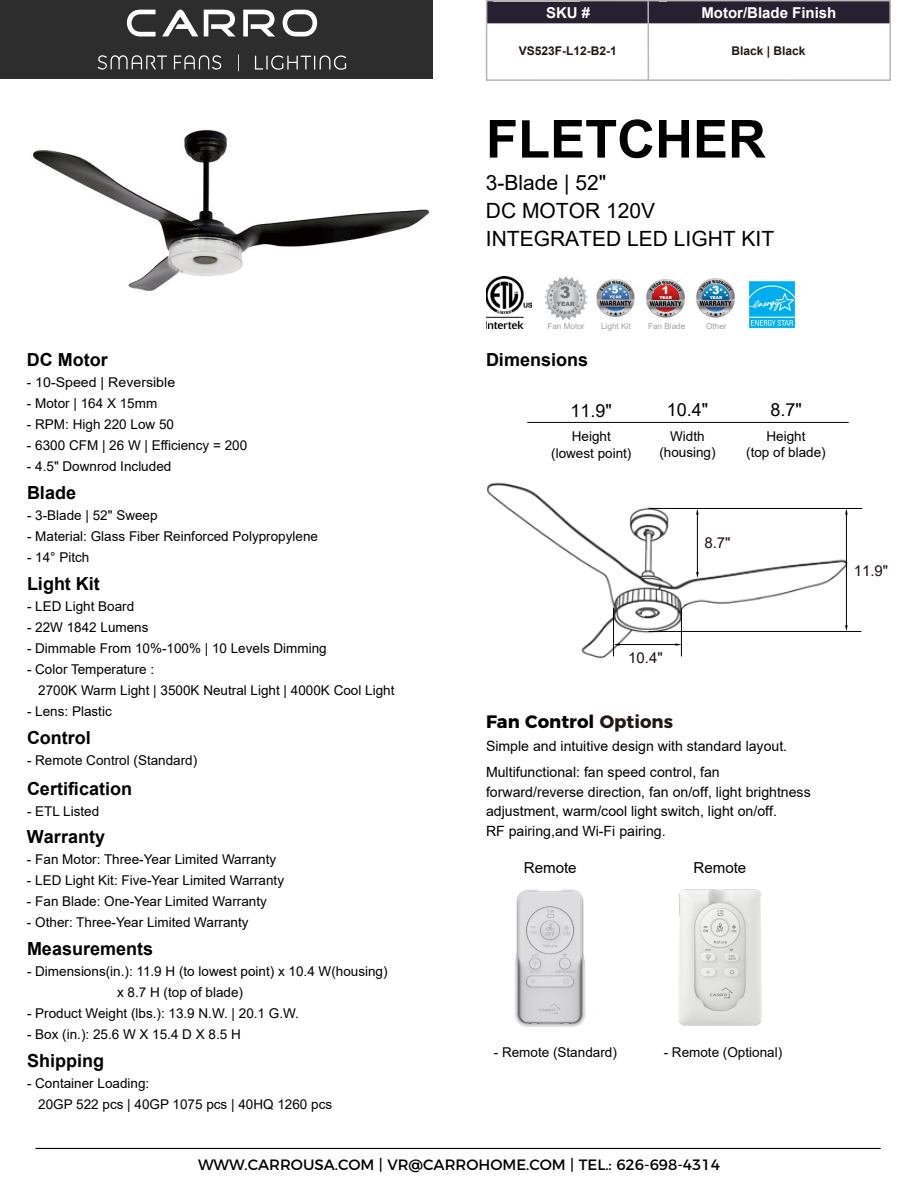
<style>
.page{position:relative;width:918px;height:1188px;background:#fff}
.page>*{position:absolute;margin:0;border:0;box-sizing:border-box;transform-origin:0 0}
.t1{font:700 52.5px "Arial";color:#000}
.t2{font:21px/28px "Arial";color:#000}
.t3{font:700 18px "Arial";color:#000}
.t4{font:700 18px "Montserrat";color:#000}
.t5{font:18px "Arial";color:#000}
.t6{font:900 16.05px "Arial";color:#6c7278}
.t7{font:15.15px "Arial";color:#000}
.t8{font:15px "Montserrat";color:#000}
.t9{font:700 15px "Arial";color:#fff}
.t10{font:15px "Arial";color:#1c110f}
.t11{font:14.1px/19.5px "Arial";color:#000}
.t12{font:13.5px/21px "Arial";color:#000}
.t13{font:700 12px "Arial";color:#231815}
.t14{font:900 10.95px "Arial";color:#fff}
.t15{font:8.25px "Arial";color:#9f9fa0}
.t16{font:900 6px "Arial";color:#6c7278}
.t17{font:900 4.05px "Arial";color:#fff}
.s1{color:#231815}
</style>
<div class="page">
<img style="left:486px;top:482px;width:377px;height:177px">
<hr style="left:613px;top:608px;width:1px;height:48px;background:#040000">
<hr style="left:681px;top:609px;width:1px;height:47px;background:#040000">
<hr style="left:616px;top:644px;width:63px;height:1px;background:#040000">
<hr style="left:846px;top:513px;width:1px;height:114px;background:#040000">
<hr style="left:649px;top:508px;width:213px;height:1px;background:#040000">
<hr style="left:649px;top:631px;width:212px;height:1px;background:#040000">
<svg style="left:845px;top:509px;width:3px;height:6px"></svg>
<svg style="left:845px;top:625px;width:3px;height:6px"></svg>
<hr style="left:697px;top:513px;width:1px;height:62px;background:#040000">
<svg style="left:614px;top:643px;width:6px;height:3px"></svg>
<svg style="left:675px;top:643px;width:6px;height:3px"></svg>
<svg style="left:696px;top:509px;width:3px;height:6px"></svg>
<svg style="left:696px;top:572px;width:3px;height:6px"></svg>
<div style="left:0;top:0;width:432px;height:78px;background:#2d2d2d"></div>
<svg style="left:127px;top:10px;width:29px;height:26px"></svg>
<svg style="left:162px;top:10px;width:36px;height:26px"></svg>
<svg style="left:204px;top:10px;width:31px;height:26px"></svg>
<svg style="left:243px;top:10px;width:32px;height:26px"></svg>
<svg style="left:283px;top:10px;width:34px;height:26px"></svg>
<svg style="left:98px;top:55px;width:69px;height:15px"></svg>
<svg style="left:174px;top:55px;width:47px;height:15px"></svg>
<svg style="left:255px;top:55px;width:91px;height:15px"></svg>
<svg style="left:238px;top:54px;width:1px;height:17px"></svg>
<hr style="left:36px;top:1148px;width:844px;height:1px;background:#000">
<img style="left:696px;top:278px;width:39px;height:40px">
<img style="left:646px;top:279px;width:39px;height:39px">
<img style="left:486px;top:277px;width:45px;height:52px">
<img style="left:544px;top:277px;width:44px;height:43px">
<svg style="left:553px;top:285px;width:26px;height:26px"></svg>
<img style="left:596px;top:279px;width:39px;height:38px">
<svg style="left:656px;top:308px;width:20px;height:4px"></svg>
<img style="left:749px;top:281px;width:46px;height:48px">
<div style="left:488px;top:2px;width:401px;height:21px;background:#272030"></div>
<div style="left:486px;top:0;width:405px;height:81px;border:1px solid #b5b5b6"></div>
<hr style="left:647px;top:1px;width:2px;height:80px;background:#b5b5b6">
<hr style="left:527px;top:422px;width:322px;height:1px;background:#000">
<img style="left:33px;top:130px;width:397px;height:161px">
<img style="left:515px;top:889px;width:53px;height:138px">
<img style="left:568px;top:889px;width:194px;height:138px">
<svg style="left:649px;top:285px;width:30px;height:15px"></svg>
<svg style="left:699px;top:285px;width:30px;height:15px"></svg>
<p class="t9" style="left:546px;top:2px;width:46px">SKU #</p>
<p class="t9" style="left:701px;top:2px;width:137px">Motor/Blade Finish</p>
<p class="t13" style="left:519px;top:43px;width:100px">VS523F-L12-B2-1</p>
<p class="t13" style="left:731px;top:43px;width:76px">Black | Black</p>
<h1 class="t1" style="left:486px;top:102px;width:281px">FLETCHER</h1>
<h2 class="t2" style="left:486px;top:168px;width:290px">3-Blade | 52"<br>DC MOTOR 120V<br>INTEGRATED LED LIGHT KIT</h2>
<p class="t6" style="left:560px;top:281px;width:12px">3</p>
<p class="t16" style="left:556px;top:299px;width:20px">YEAR</p>
<p class="t14" style="left:662px;top:282px;width:9px">1</p>
<p class="t17" style="left:659px;top:295px;width:14px">YEAR</p>
<p class="t14" style="left:712px;top:282px;width:9px">3</p>
<p class="t17" style="left:710px;top:295px;width:14px">YEAR</p>
<h3 class="t3" style="left:27px;top:347px;width:82px">DC Motor</h3>
<p class="t12" style="left:27px;top:372px;width:150px">- 10-Speed | Reversible</p>
<p class="t12" style="left:27px;top:393px;width:132px">- Motor | 164 X 15mm</p>
<p class="t12" style="left:27px;top:414px;width:149px">- RPM: High 220 Low 50</p>
<p class="t12" style="left:27px;top:435px;width:222px">- 6300 CFM | 26 W | Efficiency = 200</p>
<p class="t12" style="left:27px;top:456px;width:146px">- 4.5" Downrod Included</p>
<h3 class="t3" style="left:27px;top:480px;width:51px">Blade</h3>
<p class="t12" style="left:27px;top:505px;width:132px">- 3-Blade | 52" Sweep</p>
<p class="t12" style="left:27px;top:526px;width:293px">- Material: Glass Fiber Reinforced Polypropylene</p>
<p class="t12" style="left:27px;top:547px;width:64px">- 14° Pitch</p>
<h3 class="t3" style="left:27px;top:571px;width:74px">Light Kit</h3>
<p class="t12" style="left:27px;top:595px;width:109px">- LED Light Board</p>
<p class="t12" style="left:27px;top:616px;width:123px">- 22W 1842 Lumens</p>
<p class="t12" style="left:27px;top:637px;width:301px">- Dimmable From 10%-100% | 10 Levels Dimming</p>
<p class="t12" style="left:38px;top:658px;width:358px;text-indent:-11px">- Color Temperature :<br>2700K Warm Light | 3500K Neutral Light | 4000K Cool Light</p>
<p class="t12" style="left:27px;top:700px;width:86px">- Lens: Plastic</p>
<h3 class="t3" style="left:27px;top:725px;width:65px">Control</h3>
<p class="t12" style="left:27px;top:750px;width:172px">- Remote Control (Standard)</p>
<h3 class="t3" style="left:27px;top:776px;width:107px">Certification</h3>
<p class="t12" style="left:27px;top:801px;width:74px">- ETL Listed</p>
<h3 class="t3" style="left:27px;top:824px;width:80px">Warranty</h3>
<p class="t12" style="left:27px;top:849px;width:251px">- Fan Motor: Three-Year Limited Warranty</p>
<p class="t12" style="left:27px;top:870px;width:259px">- LED Light Kit: Five-Year Limited Warranty</p>
<p class="t12" style="left:27px;top:891px;width:241px">- Fan Blade: One-Year Limited Warranty</p>
<p class="t12" style="left:27px;top:912px;width:223px">- Other: Three-Year Limited Warranty</p>
<h3 class="t3" style="left:27px;top:936px;width:128px">Measurements</h3>
<p class="t12" style="left:117px;top:960px;width:272px;text-indent:-90px">- Dimensions(in.): 11.9 H (to lowest point) x 10.4 W(housing) x 8.7 H (top of blade)</p>
<p class="t12" style="left:27px;top:1002px;width:273px">- Product Weight (lbs.): 13.9 N.W. | 20.1 G.W.</p>
<p class="t12" style="left:27px;top:1023px;width:215px">- Box (in.): 25.6 W X 15.4 D X 8.5 H</p>
<h3 class="t3" style="left:27px;top:1048px;width:79px">Shipping</h3>
<p class="t12" style="left:38px;top:1072px;width:295px;text-indent:-11px">- Container Loading:<br>20GP 522 pcs | 40GP 1075 pcs | 40HQ 1260 pcs</p>
<p class="t15" style="left:547px;top:321px;width:39px">Fan Motor</p>
<p class="t15" style="left:601px;top:320px;width:31px">Light Kit</p>
<p class="t15" style="left:648px;top:321px;width:39px">Fan Blade</p>
<p class="t15" style="left:706px;top:321px;width:22px">Other</p>
<h3 class="t3" style="left:486px;top:347px;width:104px">Dimensions</h3>
<h3 class="t5" style="left:571px;top:398px;width:43px">11.9"</h3>
<h3 class="t5" style="left:667px;top:398px;width:43px">10.4"</h3>
<h3 class="t5" style="left:771px;top:398px;width:33px">8.7"</h3>
<p class="t12" style="left:551px;top:428px;width:82px;line-height:16.2px;text-align:center">Height (lowest point)</p>
<p class="t12" style="left:659px;top:428px;width:58px;line-height:16.2px;text-align:center">Width (housing)</p>
<p class="t12" style="left:746px;top:428px;width:81px;line-height:16.2px;text-align:center">Height<br>(top of blade)</p>
<p class="t10" style="left:628px;top:647px;width:36px">10.4"</p>
<p class="t10" style="left:704px;top:532px;width:28px">8.7"</p>
<h3 class="t4" style="left:486px;top:706px;width:188px">Fan Control <span class="s1">Options</span></h3>
<p class="t11" style="left:486px;top:762px;width:326px">Multifunctional: fan speed control, fan forward/reverse direction, fan on/off, light brightness adjustment, warm/cool light switch, light on/off.<br>RF pairing,and Wi-Fi pairing.</p>
<p class="t11" style="left:486px;top:736px;width:303px">Simple and intuitive design with standard layout.</p>
<p class="t7" style="left:524px;top:857px;width:54px">Remote</p>
<p class="t7" style="left:693px;top:857px;width:54px">Remote</p>
<p class="t12" style="left:494px;top:1041px;width:125px">- Remote (Standard)</p>
<p class="t12" style="left:664px;top:1041px;width:120px">- Remote (Optional)</p>
<p class="t8" style="left:198px;top:1153px;width:523px">WWW.CARROUSA.COM | VR@CARROHOME.COM | TEL.: 626-698-4314</p>
<p class="t10" style="left:854px;top:560px;width:36px">11.9"</p>
</div>
